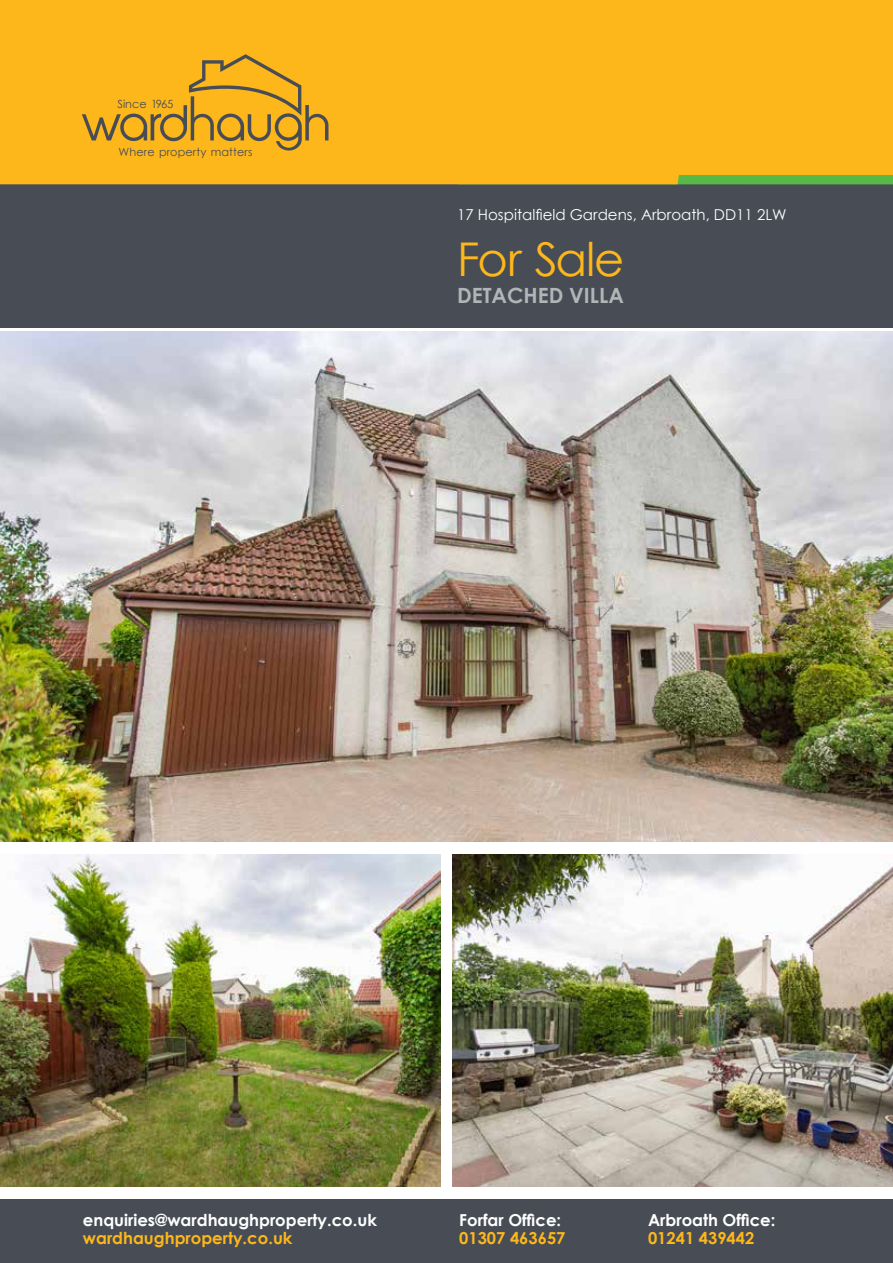
<style>
.page{position:relative;width:893px;height:1263px;background:#fff}
.page>*{position:absolute;margin:0;border:0;box-sizing:border-box;transform-origin:0 0}
.t1{font:46.5px "Century Gothic";letter-spacing:-.025em;color:#fdb71b}
.t2{font:700 21px "Century Gothic";color:#b2b5b6}
.t3{font:700 16.5px "Century Gothic";color:#fff}
.t4{font:700 16.5px "Century Gothic";color:#fdb71b}
.t5{font:15px "Century Gothic";color:#fff}
.t6{font:11.25px "Century Gothic";letter-spacing:.01em;color:#474c55}
</style>
<div class="page">
<div style="left:0;top:174px;width:893px;height:153px;background:#474c55"></div>
<div style="left:0;top:1199px;width:893px;height:64px;background:#474c55"></div>
<img style="left:0;top:332px;width:893px;height:510px">
<div style="left:0;top:0;width:893px;height:184px;background:#fdb71b"></div>
<img style="left:0;top:855px;width:440px;height:331px">
<svg style="left:82px;top:54px;width:246px;height:97px"></svg>
<img style="left:453px;top:855px;width:440px;height:331px">
<p class="t6" style="left:117px;top:96px;width:58px">Since 1965</p>
<p class="t6" style="left:119px;top:144px;width:135px">Where property matters</p>
<p class="t5" style="left:457px;top:204px;width:331px">17 Hospitalfield Gardens, Arbroath, DD11 2LW</p>
<h1 class="t1" style="left:457px;top:227px;width:169px">For Sale</h1>
<p class="t2" style="left:457px;top:280px;width:168px">DETACHED VILLA</p>
<p class="t3" style="left:83px;top:1208px;width:296px">enquiries@wardhaughproperty.co.uk</p>
<p class="t4" style="left:83px;top:1226px;width:211px">wardhaughproperty.co.uk</p>
<p class="t3" style="left:459px;top:1208px;width:103px">Forfar Office:</p>
<p class="t4" style="left:459px;top:1226px;width:108px">01307 463657</p>
<p class="t3" style="left:648px;top:1208px;width:129px">Arbroath Office:</p>
<p class="t4" style="left:648px;top:1226px;width:108px">01241 439442</p>
</div>
